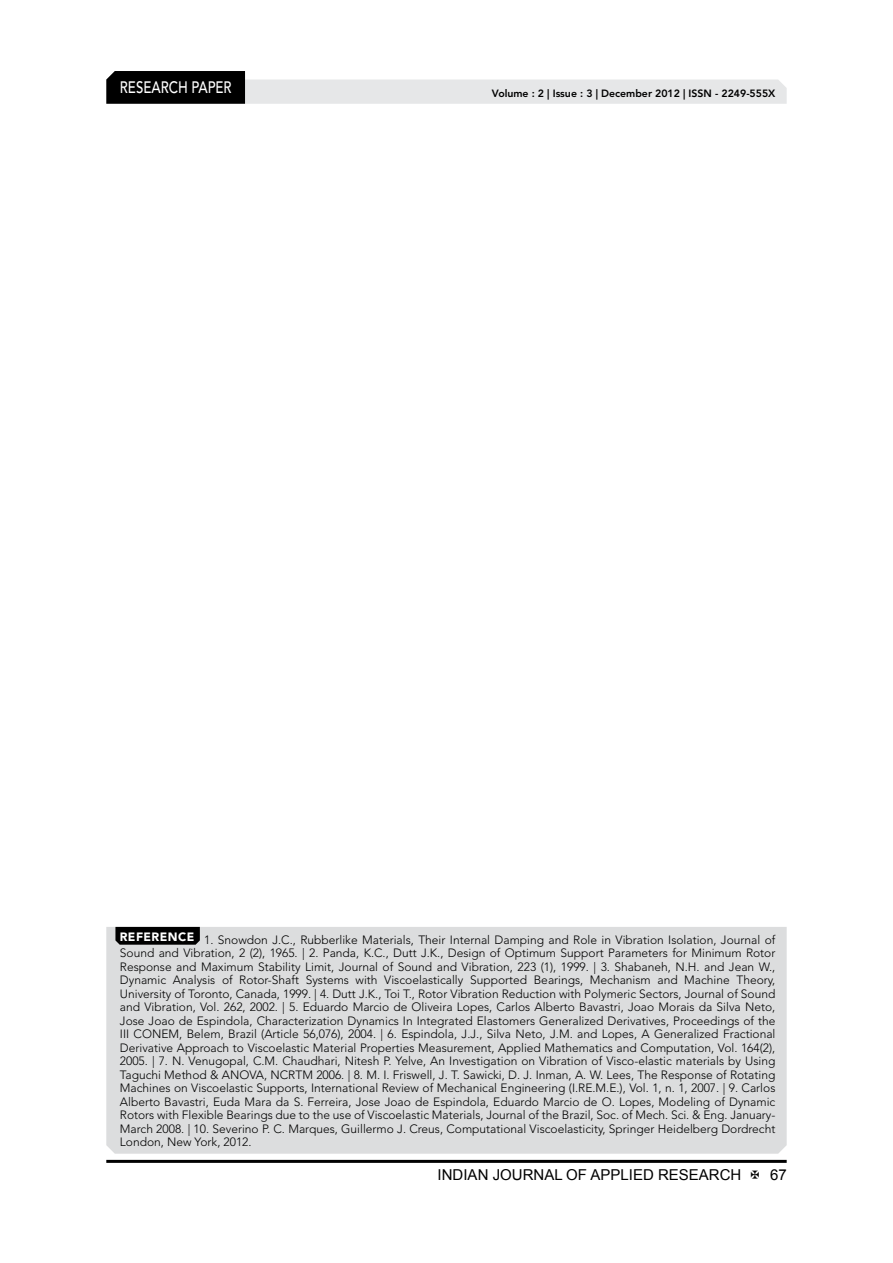
<style>
.page{position:relative;width:893px;height:1263px;background:#fff}
.page>*{position:absolute;margin:0;border:0;box-sizing:border-box;transform-origin:0 0}
.t1{font:500 16.5px "Avenir LT Std";color:#fff;scale:.8 1}
.t2{font:15px "Arial";color:#000}
.t3{font:300 12px/13.5px "Avenir LT Std";color:#000;text-align:justify}
.t4{font:800 10.5px "Avenir LT Std";color:#000}
</style>
<div class="page">
<hr style="left:106px;top:1160px;width:681px;height:3px;background:#000">
<svg style="left:106px;top:71px;width:681px;height:33px"></svg>
<div style="left:106px;top:927px;width:681px;height:227px;background:#dcddde"></div>
<svg style="left:115px;top:927px;width:85px;height:18px;background:#070707"></svg>
<h1 class="t1" style="left:120px;top:78px;width:139px">RESEARCH PAPER</h1>
<p class="t4" style="left:492px;top:87px;width:285px">Volume : 2 | Issue : 3 | December 2012 | ISSN - 2249-555X</p>
<p class="t3" style="left:120px;top:933px;width:657px"><sup>REFERENCE</sup> 1. Snowdon J.C., Rubberlike Materials, Their Internal Damping and Role in Vibration Isolation, Journal of Sound and Vibration, 2 (2), 1965. | 2. Panda, K.C., Dutt J.K., Design of Optimum Support Parameters for Minimum Rotor Response and Maximum Stability Limit, Journal of Sound and Vibration, 223 (1), 1999. | 3. Shabaneh, N.H. and Jean W., Dynamic Analysis of Rotor-Shaft Systems with Viscoelastically Supported Bearings, Mechanism and Machine Theory, University of Toronto, Canada, 1999. | 4. Dutt J.K., Toi T., Rotor Vibration Reduction with Polymeric Sectors, Journal of Sound and Vibration, Vol. 262, 2002. | 5. Eduardo Marcio de Oliveira Lopes, Carlos Alberto Bavastri, Joao Morais da Silva Neto, Jose Joao de Espindola, Characterization Dynamics In Integrated Elastomers Generalized Derivatives, Proceedings of the III CONEM, Belem, Brazil (Article 56,076), 2004. | 6. Espindola, J.J., Silva Neto, J.M. and Lopes, A Generalized Fractional Derivative Approach to Viscoelastic Material Properties Measurement, Applied Mathematics and Computation, Vol. 164(2), 2005. | 7. N. Venugopal, C.M. Chaudhari, Nitesh P. Yelve, An Investigation on Vibration of Visco-elastic materials by Using Taguchi Method &amp; ANOVA, NCRTM 2006. | 8. M. I. Friswell, J. T. Sawicki, D. J. Inman, A. W. Lees, The Response of Rotating Machines on Viscoelastic Supports, International Review of Mechanical Engineering (I.RE.M.E.), Vol. 1, n. 1, 2007. | 9. Carlos Alberto Bavastri, Euda Mara da S. Ferreira, Jose Joao de Espindola, Eduardo Marcio de O. Lopes, Modeling of Dynamic Rotors with Flexible Bearings due to the use of Viscoelastic Materials, Journal of the Brazil, Soc. of Mech. Sci. &amp; Eng. January-March 2008. | 10. Severino P. C. Marques, Guillermo J. Creus, Computational Viscoelasticity, Springer Heidelberg Dordrecht London, New York, 2012.</p>
<p class="t2" style="left:438px;top:1164px;width:305px">INDIAN JOURNAL OF APPLIED RESEARCH</p>
<p class="t2" style="left:770px;top:1164px;width:18px">67</p>
</div>
